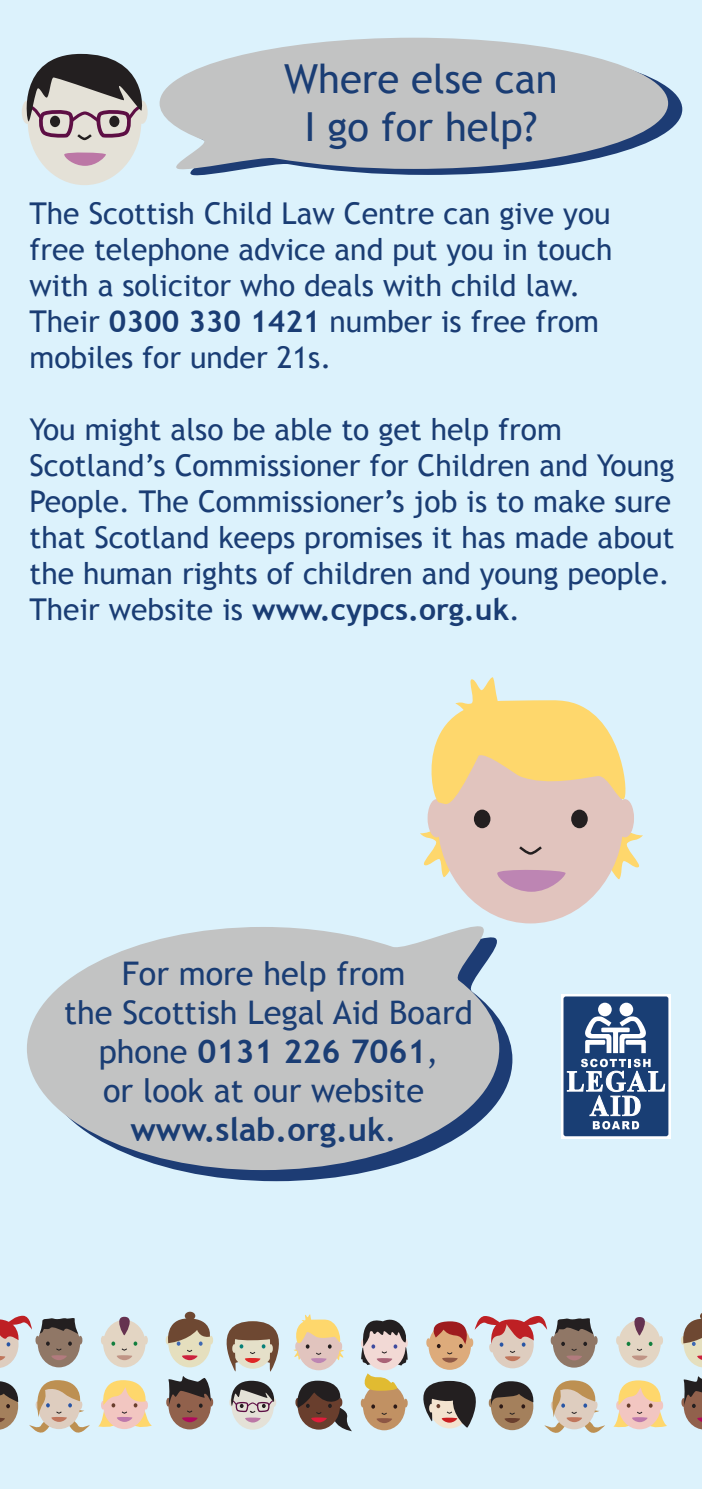
<style>
.page{position:relative;width:702px;height:1489px;background:#fff}
.page>*{position:absolute;margin:0;border:0;box-sizing:border-box;transform-origin:0 0}
.t1{font:40px/48px "Trebuchet MS";color:#1a3d74;text-align:center}
.t2{font:32.5px/39px "Trebuchet MS";color:#1a3d74;text-align:center}
.t3{font:30px/36px "Trebuchet MS";color:#1a3d74}
.s1{font-weight:700}
</style>
<div class="page">
<div style="left:0;top:0;width:702px;height:1488px;background:#dcf2fc"></div>
<svg style="left:190px;top:87px;width:492px;height:88px"></svg>
<svg style="left:159px;top:38px;width:509px;height:134px;fill:#c2c3c3"></svg>
<div style="left:28px;top:58px;width:113px;height:127px;background:#e4e1d7;border-radius:50%"></div>
<svg style="left:64px;top:152px;width:42px;height:14px"></svg>
<svg style="left:22px;top:54px;width:126px;height:87px"></svg>
<svg style="left:173px;top:1019px;width:339px;height:162px"></svg>
<svg style="left:27px;top:926px;width:472px;height:243px;fill:#c2c3c3"></svg>
<div style="left:437px;top:714px;width:186px;height:209px;background:#e1c4be;border-radius:50%"></div>
<svg style="left:420px;top:677px;width:223px;height:214px"></svg>
<svg style="left:561px;top:994px;width:109px;height:144px"></svg>
<div style="left:563px;top:996px;width:105px;height:140px;background:#193e74;border-radius:2px"></div>
<div style="left:598px;top:1002px;width:13px;height:14px;background:#fff;border-radius:50%"></div>
<div style="left:619px;top:1002px;width:14px;height:14px;background:#fff;border-radius:50%"></div>
<svg style="left:566px;top:1015px;width:99px;height:114px"></svg>
<svg style="left:613px;top:1380px;width:54px;height:48px"></svg>
<svg style="left:681px;top:1376px;width:21px;height:53px"></svg>
<div style="left:618px;top:1319px;width:42px;height:48px;background:#e3d5c3;border-radius:50%"></div>
<svg style="left:616px;top:1335px;width:4px;height:9px"></svg>
<svg style="left:659px;top:1335px;width:4px;height:9px"></svg>
<svg style="left:628px;top:1317px;width:23px;height:18px"></svg>
<svg style="left:626px;top:1341px;width:26px;height:19px"></svg>
<svg style="left:681px;top:1313px;width:21px;height:54px"></svg>
<svg style="left:226px;top:1314px;width:379px;height:118px"></svg>
<svg style="left:98px;top:1380px;width:54px;height:48px"></svg>
<div style="left:168px;top:1381px;width:43px;height:48px;background:#91614c;border-radius:50%"></div>
<svg style="left:166px;top:1376px;width:47px;height:45px"></svg>
<svg style="left:0;top:1315px;width:90px;height:117px"></svg>
<div style="left:103px;top:1319px;width:42px;height:48px;background:#e3d5c3;border-radius:50%"></div>
<svg style="left:101px;top:1335px;width:4px;height:9px"></svg>
<svg style="left:144px;top:1335px;width:4px;height:9px"></svg>
<svg style="left:113px;top:1316px;width:23px;height:19px"></svg>
<svg style="left:111px;top:1341px;width:26px;height:18px"></svg>
<div style="left:168px;top:1319px;width:43px;height:48px;background:#e5dfbe;border-radius:50%"></div>
<svg style="left:165px;top:1318px;width:48px;height:41px"></svg>
<div style="left:185px;top:1311px;width:10px;height:8px;background:#6e4832;border-radius:50%"></div>
<h1 class="t1" style="left:284px;top:55px;width:275px">Where else can<br>I go for help?</h1>
<p class="t3" style="left:29px;top:195px;width:584px">The Scottish Child Law Centre can give you free telephone advice and put you in touch with a solicitor who deals with child law.<br>Their <span class="s1">0300 330 1421</span> number is free from mobiles for under 21s.</p>
<p class="t3" style="left:29px;top:411px;width:646px">You might also be able to get help from Scotland’s Commissioner for Children and Young People. The Commissioner’s job is to make sure that Scotland keeps promises it has made about the human rights of children and young people.<br>Their website is <span class="s1">www.</span><span class="s1">cypcs</span><span class="s1">.org.uk</span>.</p>
<p class="t2" style="left:64px;top:954px;width:410px">For more help from<br>the Scottish Legal Aid Board phone <span class="s1">0131 226 7061</span>,<br>or look at our website <span class="s1">www.slab.org.uk</span>.</p>
</div>
